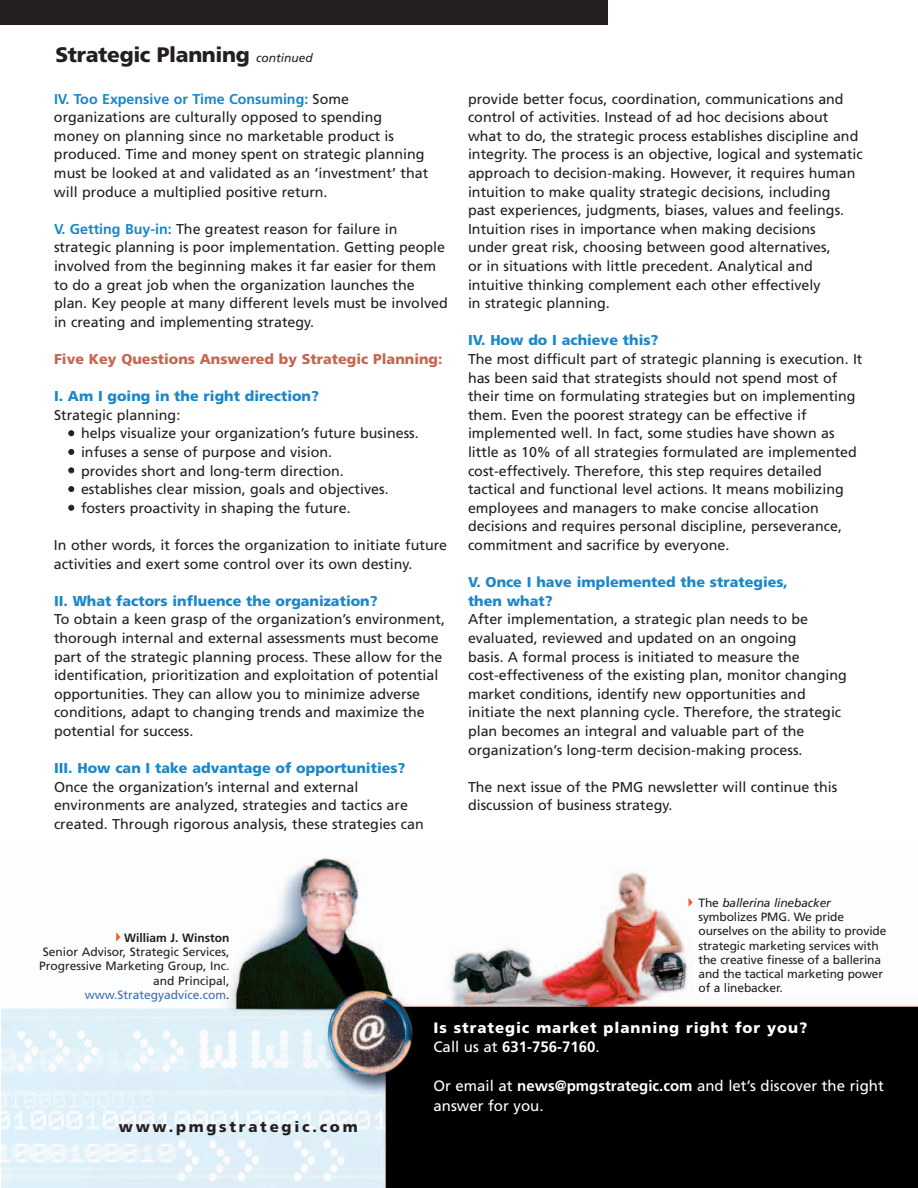
<style>
.page{position:relative;width:918px;height:1188px;background:#fff}
.page>*{position:absolute;margin:0;border:0;box-sizing:border-box;transform-origin:0 0}
.t1{font:900 21px "Frutiger";letter-spacing:-.02em;color:#231f20}
.t2{font:15px/19.5px "Frutiger";color:#fff}
.t3{font:900 15px/19.5px "Frutiger";letter-spacing:.06em;color:#fff}
.t4{font:900 15px "Frutiger";letter-spacing:.185em;color:#231f20}
.t5{font:14.25px/18.6px "Frutiger";color:#231f20}
.t6{font:900 14.25px/18.6px "Frutiger";color:#1987c9}
.t7{font:900 14.25px "Frutiger";color:#c56651}
.t8{font:12px/14.2px "Frutiger";letter-spacing:-.01em;color:#231f20;text-align:right}
.t9{font:700 12px "Frutiger";color:#231f20}
.s1{font-weight:400;font-style:italic;font-size:12px}
.s2{font-weight:700;color:#1987c9}
.s3{font-weight:700}
.s4{color:#3d6db6}
.s5{font-style:italic}
.s6{font-weight:400}
</style>
<div class="page">
<img style="left:2px;top:858px;width:916px;height:330px">
<div style="left:0;top:0;width:608px;height:24px;background:#231f20"></div>
<svg style="left:688px;top:898px;width:5px;height:9px"></svg>
<svg style="left:116px;top:932px;width:4px;height:10px"></svg>
<h1 class="t1" style="left:56px;top:47px;width:259px">Strategic Planning <span class="s1">continued</span></h1>
<p class="t5" style="left:54px;top:91px;width:376px"><span class="s2">IV. Too Expensive or Time Consuming:</span> Some organizations are culturally opposed to spending money on planning since no marketable product is produced. Time and money spent on strategic planning must be looked at and validated as an ‘investment’ that will produce a multiplied positive return.</p>
<p class="t5" style="left:54px;top:221px;width:395px"><span class="s2">V. Getting Buy-in:</span> The greatest reason for failure in strategic planning is poor implementation. Getting people involved from the beginning makes it far easier for them to do a great job when the organization launches the plan. Key people at many different levels must be involved in creating and implementing strategy.</p>
<p class="t7" style="left:54px;top:353px;width:390px">Five Key Questions Answered by Strategic Planning:</p>
<p class="t6" style="left:54px;top:388px;width:267px">I. Am I going in the right direction?</p>
<p class="t5" style="left:54px;top:407px;width:128px">Strategic planning:</p>
<p class="t5" style="left:68px;top:425px;width:353px"><span class="s3">•</span> helps visualize your organization’s future business.</p>
<p class="t5" style="left:68px;top:444px;width:266px"><span class="s3">•</span> infuses a sense of purpose and vision.</p>
<p class="t5" style="left:68px;top:463px;width:278px"><span class="s3">•</span> provides short and long-term direction.</p>
<p class="t5" style="left:68px;top:481px;width:322px"><span class="s3">•</span> establishes clear mission, goals and objectives.</p>
<p class="t5" style="left:68px;top:500px;width:284px"><span class="s3">•</span> fosters proactivity in shaping the future.</p>
<p class="t5" style="left:54px;top:537px;width:395px">In other words, it forces the organization to initiate future activities and exert some control over its own destiny.</p>
<p class="t6" style="left:54px;top:593px;width:325px">II. What factors influence the organization?</p>
<p class="t5" style="left:54px;top:611px;width:392px">To obtain a keen grasp of the organization’s environment, thorough internal and external assessments must become part of the strategic planning process. These allow for the identification, prioritization and exploitation of potential opportunities. They can allow you to minimize adverse conditions, adapt to changing trends and maximize the potential for success.</p>
<p class="t6" style="left:54px;top:760px;width:353px">III. How can I take advantage of opportunities?</p>
<p class="t5" style="left:54px;top:779px;width:371px">Once the organization’s internal and external environments are analyzed, strategies and tactics are created. Through rigorous analysis, these strategies can</p>
<p class="t5" style="left:468px;top:91px;width:396px">provide better focus, coordination, communications and control of activities. Instead of ad hoc decisions about what to do, the strategic process establishes discipline and integrity. The process is an objective, logical and systematic approach to decision-making. However, it requires human intuition to make quality strategic decisions, including<br>past experiences, judgments, biases, values and feelings.<br>Intuition rises in importance when making decisions<br>under great risk, choosing between good alternatives,<br>or in situations with little precedent. Analytical and intuitive thinking complement each other effectively<br>in strategic planning.</p>
<p class="t6" style="left:468px;top:332px;width:192px">IV. How do I achieve this?</p>
<p class="t5" style="left:468px;top:351px;width:396px">The most difficult part of strategic planning is execution. It has been said that strategists should not spend most of their time on formulating strategies but on implementing them. Even the poorest strategy can be effective if implemented well. In fact, some studies have shown as little as 10% of all strategies formulated are implemented cost-effectively. Therefore, this step requires detailed tactical and functional level actions. It means mobilizing employees and managers to make concise allocation decisions and requires personal discipline, perseverance, commitment and sacrifice by everyone.</p>
<p class="t6" style="left:468px;top:574px;width:321px">V. Once I have implemented the strategies, then what?</p>
<p class="t5" style="left:468px;top:611px;width:381px">After implementation, a strategic plan needs to be evaluated, reviewed and updated on an ongoing<br>basis. A formal process is initiated to measure the cost-effectiveness of the existing plan, monitor changing market conditions, identify new opportunities and initiate the next planning cycle. Therefore, the strategic plan becomes an integral and valuable part of the organization’s long-term decision-making process.</p>
<p class="t5" style="left:468px;top:779px;width:371px">The next issue of the PMG newsletter will continue this discussion of business strategy.</p>
<p class="t9" style="left:124px;top:933px;width:107px">William J. Winston</p>
<p class="t8" style="left:39px;top:946px;width:192px">Senior Advisor, Strategic Services,<br>Progressive Marketing Group, Inc. and Principal, <span class="s4">www.Strategyadvice.com</span>.</p>
<p class="t8" style="left:699px;top:897px;width:189px;text-align:left">The <span class="s5">ballerina linebacker </span>symbolizes PMG. We pride ourselves on the ability to provide strategic marketing services with the creative finesse of a ballerina and the tactical marketing power of a linebacker.</p>
<p class="t4" style="left:119px;top:1121px;width:240px">www.pmgstrategic.com</p>
<p class="t3" style="left:434px;top:1019px;width:375px">Is strategic market planning right for you?<br><span class="s6">Call us at</span> <span class="s3">631-756-7160</span><span class="s6">.</span></p>
<p class="t2" style="left:434px;top:1077px;width:452px">Or email at <span class="s3">news@pmgstrategic.com</span> and let’s discover the right answer for you.</p>
</div>
